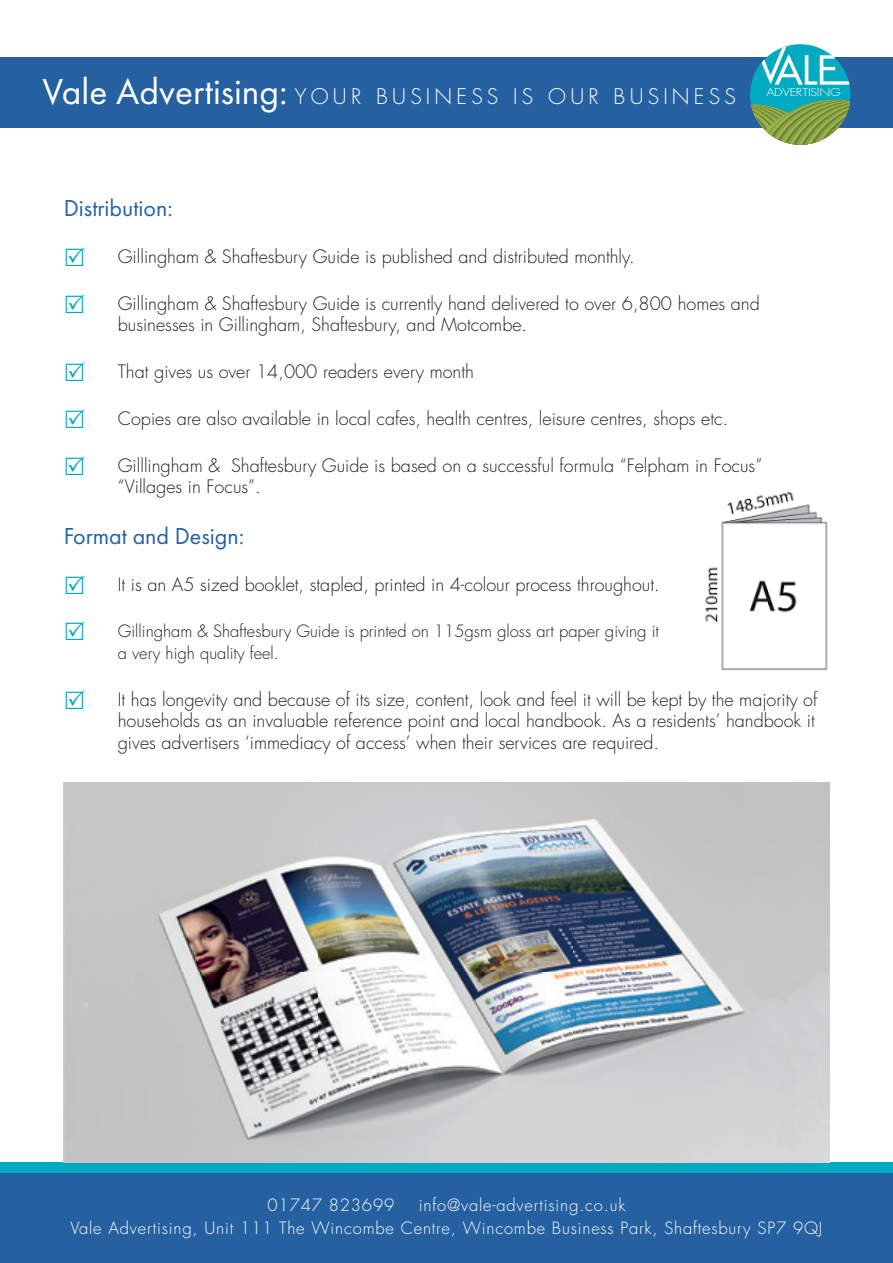
<style>
.page{position:relative;width:893px;height:1263px;background:#fff}
.page>*{position:absolute;margin:0;border:0;box-sizing:border-box;transform-origin:0 0}
.t1{font:37.5px "Futura PT";color:#fff}
.t2{font:24px "Futura PT";color:#2561a1}
.t3{font:300 21px "Futura Std";letter-spacing:.2em;color:#fff}
.t4{font:300 18px/21.6px "Futura Std";color:#231f20}
.t5{font:300 16.5px/22.5px "Futura Std";letter-spacing:.05em;color:#fff}
.t6{font:300 16.5px/21.6px "Futura Std";color:#231f20}
.t7{font:300 10.65px "Futura";letter-spacing:-.02em;color:#fff;scale:1.22 1}
</style>
<div class="page">
<div style="left:0;top:1167px;width:893px;height:96px;background:#2561a1"></div>
<div style="left:0;top:1162px;width:893px;height:10px;background:#00abc1"></div>
<div style="left:1px;top:58px;width:892px;height:70px;background:#2561a1"></div>
<div style="left:750px;top:44px;width:100px;height:101px;background:#00abc1;border-radius:50%"></div>
<svg style="left:751px;top:100px;width:99px;height:45px"></svg>
<svg style="left:758px;top:44px;width:92px;height:41px"></svg>
<img style="left:64px;top:782px;width:765px;height:381px">
<img style="left:705px;top:491px;width:123px;height:180px">
<h1 class="t1" style="left:43px;top:69px;width:247px">Vale Advertising:</h1>
<p class="t7" style="left:766px;top:86px;width:62px">ADVERTISING</p>
<p class="t3" style="left:295px;top:84px;width:442px">YOUR BUSINESS IS OUR BUSINESS</p>
<h2 class="t2" style="left:64px;top:194px;width:111px">Distribution:</h2>
<p class="t4" style="left:118px;top:246px;width:518px">Gillingham &amp; Shaftesbury Guide is published and distributed monthly.</p>
<p class="t4" style="left:118px;top:293px;width:644px">Gillingham &amp; Shaftesbury Guide is currently hand delivered to over 6,800 homes and businesses in Gillingham, Shaftesbury, and Motcombe.</p>
<p class="t4" style="left:118px;top:361px;width:358px">That gives us over 14,000 readers every month</p>
<p class="t4" style="left:118px;top:408px;width:612px">Copies are also available in local cafes, health centres, leisure centres, shops etc.</p>
<p class="t4" style="left:118px;top:455px;width:646px">Gilllingham &amp; Shaftesbury Guide is based on a successful formula “Felpham in Focus” “Villages in Focus”.</p>
<h2 class="t2" style="left:64px;top:521px;width:182px">Format and Design:</h2>
<p class="t4" style="left:118px;top:574px;width:543px">It is an A5 sized booklet, stapled, printed in 4-colour process throughout.</p>
<p class="t6" style="left:118px;top:621px;width:543px">Gillingham &amp; Shaftesbury Guide is printed on 115gsm gloss art paper giving it a very high quality feel.</p>
<p class="t4" style="left:118px;top:689px;width:701px">It has longevity and because of its size, content, look and feel it will be kept by the majority of households as an invaluable reference point and local handbook. As a residents’ handbook it gives advertisers ‘immediacy of access’ when their services are required.</p>
<p class="t5" style="left:70px;top:1194px;width:754px;text-indent:348px">info@vale-advertising.co.uk<br>Vale Advertising, Unit 111 The Wincombe Centre, Wincombe Business Park, Shaftesbury SP7 9QJ</p>
<p class="t5" style="left:268px;top:1194px;width:128px">01747 823699</p>
</div>
